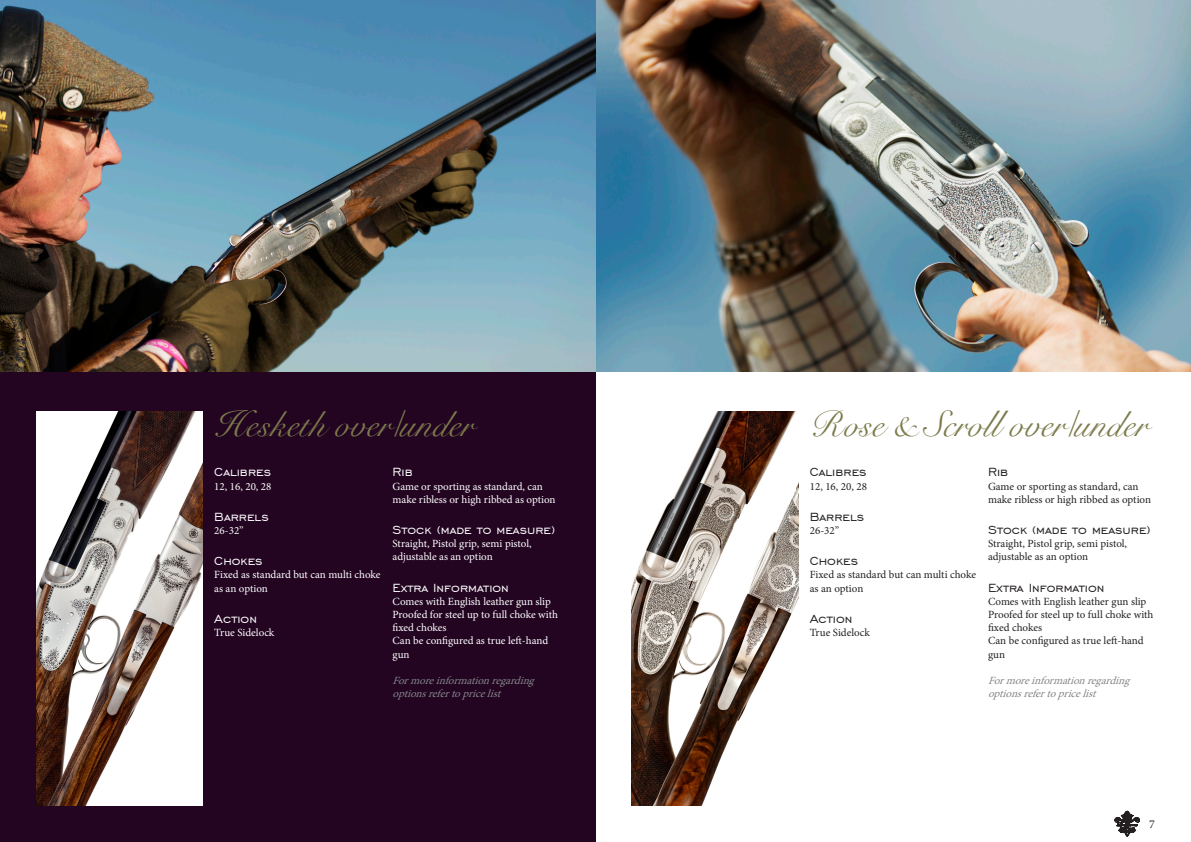
<style>
.page{position:relative;width:1191px;height:842px;background:#fff}
.page>*{position:absolute;margin:0;border:0;box-sizing:border-box;transform-origin:0 0}
.t1{font:36px "Snell Roundhand";letter-spacing:.01em;color:#7c7b4c}
.t2{font:15px "Engravers Gothic BT";color:#fff}
.t3{font:15px "Engravers Gothic BT";color:#231f20}
.t4{font:12px "Minion Pro";color:#231f20}
.t5{font:11px/13.2px "Minion Pro";letter-spacing:-.005em;color:#fff}
.t6{font:11px/13.2px "Minion Pro";letter-spacing:-.005em;color:#231f20}
.t7{font:italic 11px/13.2px "Minion Pro";letter-spacing:-.01em;color:#848689}
</style>
<div class="page">
<svg style="left:1114px;top:811px;width:25px;height:25px"></svg>
<div style="left:0;top:343px;width:595px;height:499px;background:#230522"></div>
<img style="left:0;top:0;width:1191px;height:371px">
<img style="left:36px;top:411px;width:167px;height:395px">
<img style="left:631px;top:411px;width:167px;height:395px">
<p class="t1" style="left:214px;top:396px;width:261px">Hesketh over/under</p>
<p class="t1" style="left:809px;top:396px;width:340px">Rose &amp; Scroll over/under</p>
<p class="t2" style="left:214px;top:464px;width:58px">Calibres</p>
<p class="t5" style="left:214px;top:479px;width:59px">12, 16, 20, 28</p>
<p class="t2" style="left:214px;top:508px;width:56px">Barrels</p>
<p class="t5" style="left:214px;top:524px;width:31px">26-32”</p>
<p class="t2" style="left:214px;top:553px;width:50px">Chokes</p>
<p class="t5" style="left:214px;top:568px;width:168px">Fixed as standard but can multi choke as an option</p>
<p class="t2" style="left:214px;top:610px;width:44px">Action</p>
<p class="t5" style="left:214px;top:626px;width:62px">True Sidelock</p>
<p class="t2" style="left:392px;top:464px;width:22px">Rib</p>
<p class="t5" style="left:392px;top:479px;width:165px">Game or sporting as standard, can make ribless or high ribbed as option</p>
<p class="t2" style="left:392px;top:521px;width:164px">Stock (made to measure)</p>
<p class="t5" style="left:392px;top:537px;width:141px">Straight, Pistol grip, semi pistol, adjustable as an option</p>
<p class="t2" style="left:392px;top:579px;width:118px">Extra Information</p>
<p class="t5" style="left:392px;top:595px;width:160px">Comes with English leather gun slip</p>
<p class="t5" style="left:392px;top:608px;width:167px">Proofed for steel up to full choke with fixed chokes</p>
<p class="t5" style="left:392px;top:634px;width:157px">Can be configured as true left-hand gun</p>
<p class="t7" style="left:392px;top:674px;width:147px">Formoreinformationregarding optionsrefertopricelist</p>
<p class="t3" style="left:809px;top:464px;width:58px">Calibres</p>
<p class="t6" style="left:809px;top:479px;width:59px">12, 16, 20, 28</p>
<p class="t3" style="left:809px;top:508px;width:56px">Barrels</p>
<p class="t6" style="left:809px;top:524px;width:31px">26-32”</p>
<p class="t3" style="left:809px;top:553px;width:50px">Chokes</p>
<p class="t6" style="left:809px;top:568px;width:168px">Fixed as standard but can multi choke as an option</p>
<p class="t3" style="left:809px;top:610px;width:44px">Action</p>
<p class="t6" style="left:809px;top:626px;width:62px">True Sidelock</p>
<p class="t3" style="left:988px;top:464px;width:22px">Rib</p>
<p class="t6" style="left:988px;top:479px;width:165px">Game or sporting as standard, can make ribless or high ribbed as option</p>
<p class="t3" style="left:988px;top:521px;width:164px">Stock (made to measure)</p>
<p class="t6" style="left:988px;top:537px;width:141px">Straight, Pistol grip, semi pistol, adjustable as an option</p>
<p class="t3" style="left:988px;top:579px;width:118px">Extra Information</p>
<p class="t6" style="left:988px;top:595px;width:160px">Comes with English leather gun slip</p>
<p class="t6" style="left:988px;top:608px;width:167px">Proofed for steel up to full choke with fixed chokes</p>
<p class="t6" style="left:988px;top:634px;width:157px">Can be configured as true left-hand gun</p>
<p class="t7" style="left:988px;top:674px;width:147px">Formoreinformationregarding optionsrefertopricelist</p>
<p class="t4" style="left:1149px;top:816px;width:7px">7</p>
</div>
